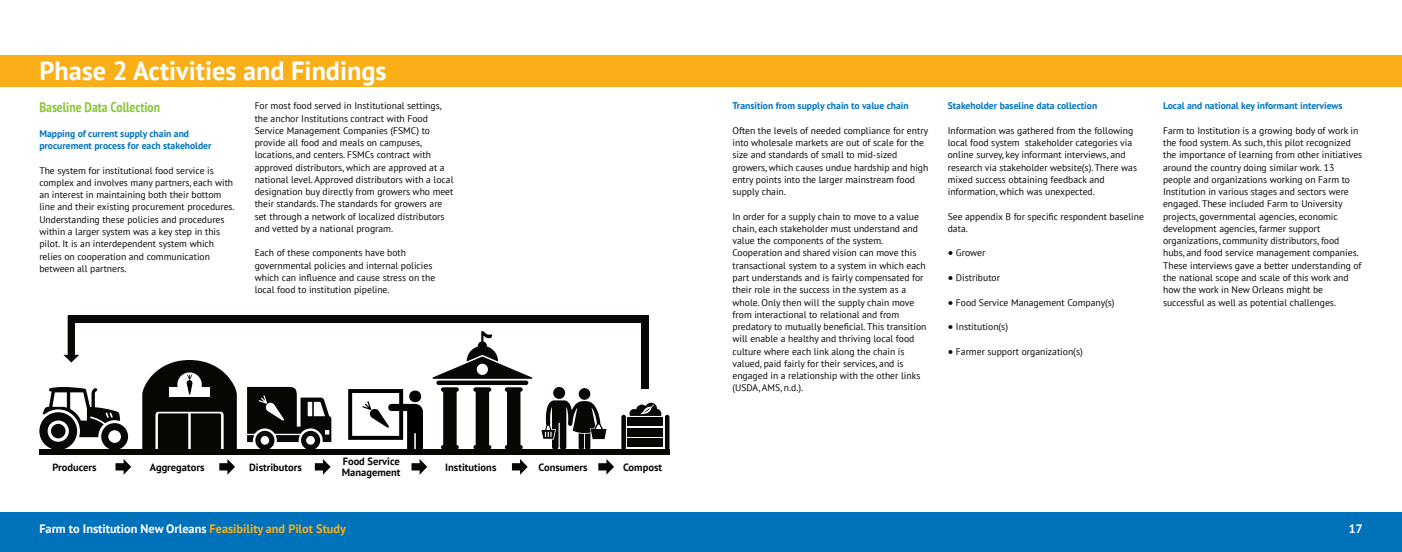
<style>
.page{position:relative;width:1402px;height:552px;background:#fff}
.page>*{position:absolute;margin:0;border:0;box-sizing:border-box;transform-origin:0 0}
.t1{font:700 26.25px "PT Sans";color:#fff}
.t2{font:700 condensed 14px "PT Sans";color:#8ec63e}
.t3{font:700 12.25px "PT Sans";color:#fff}
.t4{font:700 10.5px/10.5px "PT Sans";color:#080704}
.t5{font:9.62px/12.2px "PT Sans";color:#080704}
.t6{font:700 9.62px/12.2px "PT Sans";color:#0072bc}
.s1{font-family:"Lucida Grande"}
.s2{color:#faaf18}
</style>
<div class="page">
<div style="left:0;top:512px;width:1402px;height:39px;background:#0072bc"></div>
<div style="left:0;top:55px;width:1402px;height:32px;background:#faaf18"></div>
<div style="left:39px;top:449px;width:630px;height:5px;background:#080704"></div>
<div style="left:436px;top:380px;width:92px;height:5px;background:#080704;border-radius:2px"></div>
<svg style="left:473px;top:387px;width:18px;height:62px"></svg>
<svg style="left:505px;top:387px;width:18px;height:62px"></svg>
<svg style="left:441px;top:387px;width:18px;height:62px"></svg>
<svg style="left:432px;top:331px;width:100px;height:47px"></svg>
<svg style="left:39px;top:387px;width:89px;height:62px"></svg>
<svg style="left:247px;top:386px;width:84px;height:63px"></svg>
<svg style="left:541px;top:387px;width:65px;height:62px"></svg>
<div style="left:621px;top:414px;width:5px;height:35px;background:#080704;border-radius:2px"></div>
<hr style="left:665px;top:414px;width:4px;height:35px;background:#080704;border-radius:2px">
<div style="left:627px;top:417px;width:36px;height:9px;background:#080704"></div>
<div style="left:627px;top:428px;width:36px;height:8px;background:#080704"></div>
<div style="left:627px;top:438px;width:36px;height:9px;background:#080704"></div>
<svg style="left:629px;top:402px;width:32px;height:13px"></svg>
<svg style="left:115px;top:459px;width:16px;height:15px"></svg>
<svg style="left:142px;top:360px;width:95px;height:114px"></svg>
<svg style="left:315px;top:459px;width:16px;height:15px"></svg>
<svg style="left:348px;top:389px;width:79px;height:85px"></svg>
<svg style="left:512px;top:459px;width:16px;height:15px"></svg>
<svg style="left:598px;top:459px;width:16px;height:15px"></svg>
<svg style="left:63px;top:315px;width:16px;height:47px"></svg>
<div style="left:642px;top:315px;width:7px;height:73px;background:#080704"></div>
<div style="left:68px;top:315px;width:575px;height:7px;background:#080704"></div>
<h1 class="t1" style="left:39px;top:60px;width:349px">Phase 2 Activities and Findings</h1>
<h2 class="t2" style="left:39px;top:102px;width:122px">Baseline Data Collection</h2>
<p class="t6" style="left:39px;top:128px;width:174px">Mapping of current supply chain and procurement process for each stakeholder</p>
<p class="t5" style="left:39px;top:165px;width:197px">The system for institutional food service is complex and involves many partners, each with an interest in maintaining both their bottom line and their existing procurement procedures.<br>Understanding these policies and procedures within a larger system was a key step in this pilot. It is an interdependent system which relies on cooperation and communication between all partners.</p>
<p class="t5" style="left:255px;top:101px;width:200px">For most food served in Institutional settings, the anchor Institutions contract with Food Service Management Companies (FSMC) to provide all food and meals on campuses, locations, and centers. FSMCs contract with approved distributors, which are approved at a national level. Approved distributors with a local designation buy directly from growers who meet their standards. The standards for growers are set through a network of localized distributors and vetted by a national program.</p>
<p class="t5" style="left:255px;top:248px;width:182px">Each of these components have both governmental policies and internal policies which can influence and cause stress on the local food to institution pipeline.</p>
<p class="t4" style="left:53px;top:462px;width:46px">Producers</p>
<p class="t4" style="left:150px;top:462px;width:56px">Aggregators</p>
<p class="t4" style="left:249px;top:462px;width:54px">Distributors</p>
<p class="t4" style="left:342px;top:457px;width:60px">Food Service<br>Management</p>
<p class="t4" style="left:445px;top:462px;width:53px">Institutions</p>
<p class="t4" style="left:539px;top:462px;width:50px">Consumers</p>
<p class="t4" style="left:623px;top:462px;width:40px">Compost</p>
<p class="t6" style="left:732px;top:101px;width:178px">Transition from supply chain to value chain</p>
<p class="t5" style="left:732px;top:125px;width:197px">Often the levels of needed compliance for entry into wholesale markets are out of scale for the size and standards of small to mid-sized growers, which causes undue hardship and high entry points into the larger mainstream food supply chain.</p>
<p class="t5" style="left:732px;top:211px;width:195px">In order for a supply chain to move to a value chain, each stakeholder must understand and value the components of the system.<br>Cooperation and shared vision can move this transactional system to a system in which each part understands and is fairly compensated for their role in the success in the system as a whole. Only then will the supply chain move from interactional to relational and from predatory to mutually beneficial. This transition will enable a healthy and thriving local food culture where each link along the chain is valued, paid fairly for their services, and is engaged in a relationship with the other links (USDA, AMS, n.d.).</p>
<p class="t6" style="left:948px;top:101px;width:151px">Stakeholder baseline data collection</p>
<p class="t5" style="left:948px;top:125px;width:191px">Information was gathered from the following local food system stakeholder categories via online survey, key informant interviews, and research via stakeholder website(s). There was mixed success obtaining feedback and information, which was unexpected.</p>
<p class="t5" style="left:948px;top:211px;width:198px">See appendix B for specific respondent baseline data.</p>
<p class="t5" style="left:948px;top:248px;width:39px"><span class="s1">●</span> Grower</p>
<p class="t5" style="left:948px;top:272px;width:54px"><span class="s1">●</span> Distributor</p>
<p class="t5" style="left:948px;top:297px;width:168px"><span class="s1">●</span> Food Service Management Company(s)</p>
<p class="t5" style="left:948px;top:321px;width:62px"><span class="s1">●</span> Institution(s)</p>
<p class="t5" style="left:948px;top:346px;width:136px"><span class="s1">●</span> Farmer support organization(s)</p>
<p class="t6" style="left:1163px;top:101px;width:181px">Local and national key informant interviews</p>
<p class="t5" style="left:1163px;top:125px;width:201px">Farm to Institution is a growing body of work in the food system. As such, this pilot recognized the importance of learning from other initiatives around the country doing similar work. 13 people and organizations working on Farm to Institution in various stages and sectors were engaged. These included Farm to University projects, governmental agencies, economic development agencies, farmer support organizations, community distributors, food hubs, and food service management companies.<br>These interviews gave a better understanding of the national scope and scale of this work and how the work in New Orleans might be successful as well as potential challenges.</p>
<p class="t3" style="left:39px;top:523px;width:308px">Farm to Institution New Orleans <span class="s2">Feasibility and Pilot Study</span></p>
<p class="t3" style="left:1348px;top:523px;width:15px">17</p>
</div>
